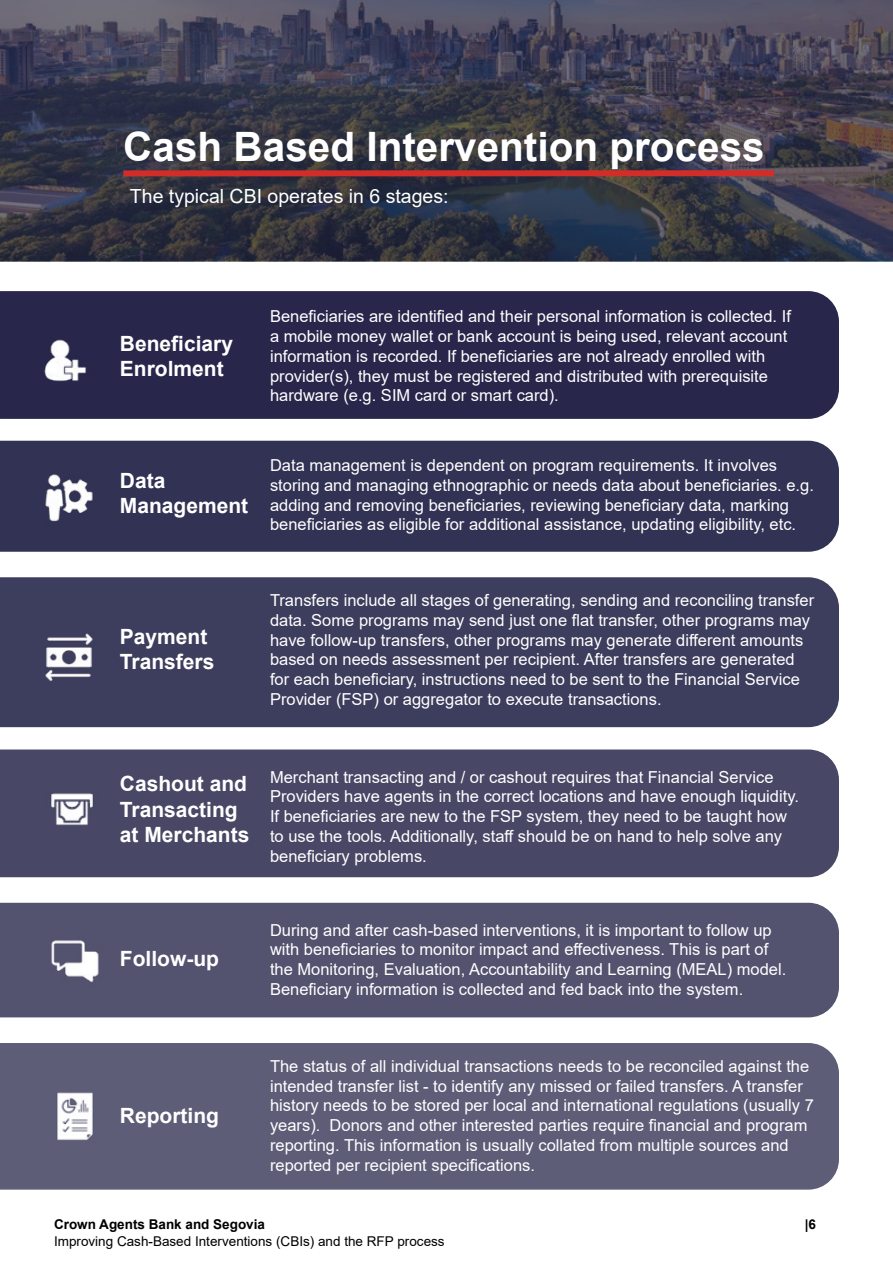
<style>
.page{position:relative;width:893px;height:1263px;background:#fff}
.page>*{position:absolute;margin:0;border:0;box-sizing:border-box;transform-origin:0 0}
.t1{font:700 40.5px "Arial";color:#fff}
.t2{font:700 21px/25.2px "Arial";color:#fff}
.t3{font:19.5px "Arial";color:#fff}
.t4{font:16.5px/19.8px "Arial";color:#fff}
.t5{font:13.5px "Arial";color:#000}
.t6{font:700 13.5px "Arial";color:#000}
</style>
<div class="page">
<img style="left:0;top:0;width:893px;height:261px">
<div style="left:0;top:291px;width:839px;height:128px;background:#28274b"></div>
<div style="left:123px;top:170px;width:651px;height:6px;background:#d22d28"></div>
<img style="left:30px;top:328px;width:67px;height:66px">
<div style="left:0;top:440px;width:839px;height:112px;background:#323254"></div>
<img style="left:35px;top:464px;width:67px;height:67px">
<div style="left:0;top:577px;width:839px;height:151px;background:#3d3d5d"></div>
<img style="left:35px;top:624px;width:67px;height:66px">
<div style="left:0;top:749px;width:839px;height:129px;background:#484866"></div>
<img style="left:35px;top:772px;width:73px;height:73px">
<div style="left:0;top:902px;width:839px;height:116px;background:#53526f"></div>
<img style="left:41px;top:928px;width:67px;height:66px">
<div style="left:0;top:1043px;width:839px;height:147px;background:#5d5d78"></div>
<img style="left:41px;top:1083px;width:67px;height:66px">
<h1 class="t1" style="left:123px;top:119px;width:643px">Cash Based Intervention process</h1>
<p class="t3" style="left:130px;top:183px;width:320px">The typical CBI operates in 6 stages:</p>
<p class="t2" style="left:120px;top:331px;width:115px">Beneficiary<br>Enrolment</p>
<p class="t2" style="left:120px;top:468px;width:130px">Data<br>Management</p>
<p class="t4" style="left:270px;top:306px;width:522px">Beneficiaries are identified and their personal information is collected. If a mobile money wallet or bank account is being used, relevant account information is recorded. If beneficiaries are not already enrolled with provider(s), they must be registered and distributed with prerequisite hardware (e.g. SIM card or smart card).</p>
<p class="t4" style="left:270px;top:455px;width:545px">Data management is dependent on program requirements. It involves storing and managing ethnographic or needs data about beneficiaries. e.g. adding and removing beneficiaries, reviewing beneficiary data, marking beneficiaries as eligible for additional assistance, updating eligibility, etc.</p>
<p class="t2" style="left:120px;top:624px;width:96px">Payment<br>Transfers</p>
<p class="t4" style="left:270px;top:590px;width:546px">Transfers include all stages of generating, sending and reconciling transfer data. Some programs may send just one flat transfer, other programs may have follow-up transfers, other programs may generate different amounts based on needs assessment per recipient. After transfers are generated for each beneficiary, instructions need to be sent to the Financial Service Provider (FSP) or aggregator to execute transactions.</p>
<p class="t2" style="left:120px;top:771px;width:131px">Cashout and<br>Transacting at Merchants</p>
<p class="t4" style="left:270px;top:767px;width:530px">Merchant transacting and / or cashout requires that Financial Service Providers have agents in the correct locations and have enough liquidity.<br>If beneficiaries are new to the FSP system, they need to be taught how to use the tools. Additionally, staff should be on hand to help solve any beneficiary problems.</p>
<p class="t2" style="left:120px;top:946px;width:101px">Follow-up</p>
<p class="t2" style="left:120px;top:1103px;width:101px">Reporting</p>
<p class="t4" style="left:270px;top:920px;width:518px">During and after cash-based interventions, it is important to follow up with beneficiaries to monitor impact and effectiveness. This is part of the Monitoring, Evaluation, Accountability and Learning (MEAL) model.<br>Beneficiary information is collected and fed back into the system.</p>
<p class="t4" style="left:270px;top:1056px;width:545px">The status of all individual transactions needs to be reconciled against the intended transfer list - to identify any missed or failed transfers. A transfer history needs to be stored per local and international regulations (usually 7 years). Donors and other interested parties require financial and program reporting. This information is usually collated from multiple sources and reported per recipient specifications.</p>
<p class="t6" style="left:54px;top:1215px;width:213px">Crown Agents Bank and Segovia</p>
<p class="t6" style="left:805px;top:1215px;width:13px">|6</p>
<p class="t5" style="left:54px;top:1231px;width:392px">Improving Cash-Based Interventions (CBIs) and the RFP process</p>
</div>
